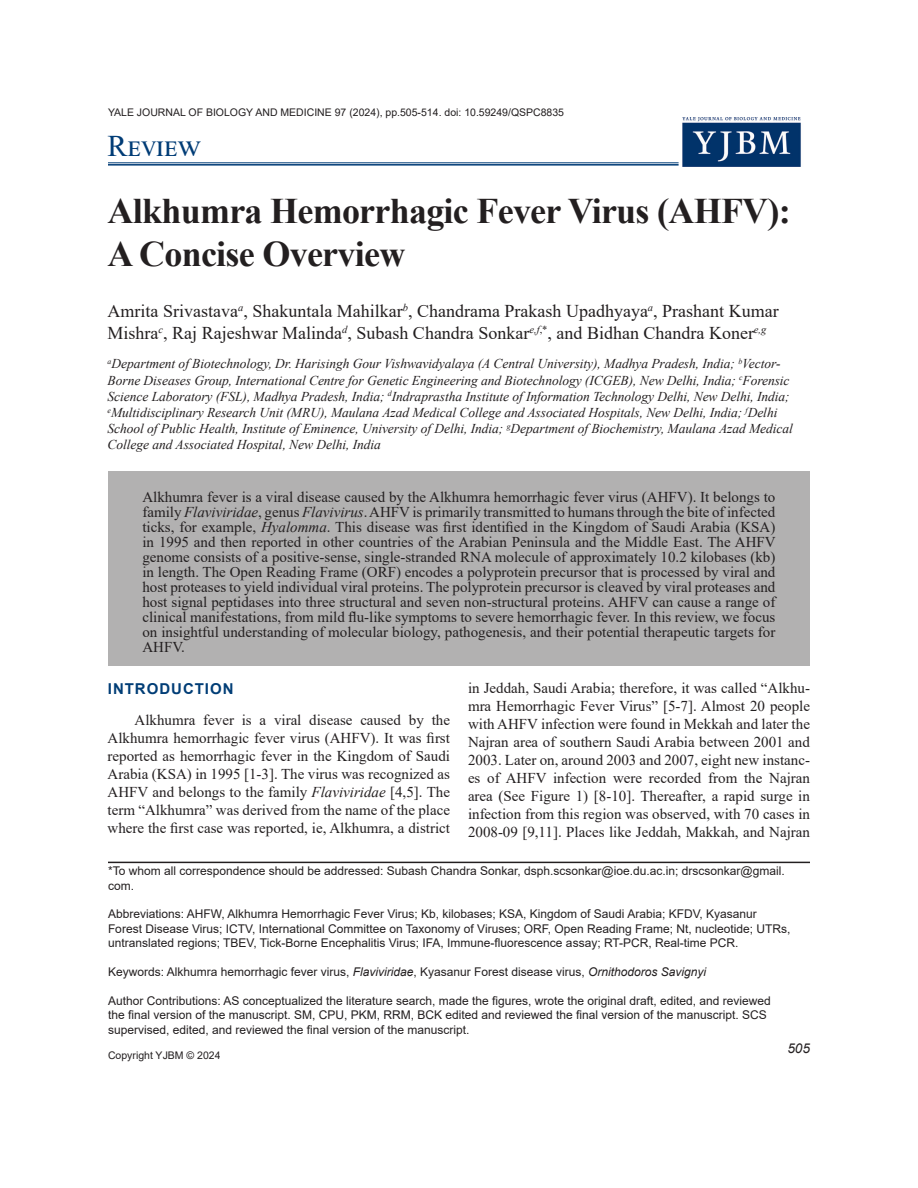
<style>
.page{position:relative;width:918px;height:1188px;background:#fff}
.page>*{position:absolute;margin:0;border:0;box-sizing:border-box;transform-origin:0 0}
.t1{font:700 36px/43.2px "Times New Roman";letter-spacing:-.02em;color:#231f20}
.t2{font:30px "Times New Roman";color:#013c76}
.t3{font:18px/21.6px "Times New Roman";color:#231f20}
.Body_Text{font:15px/18px "Times New Roman";color:#231f20;text-align:justify}
.HeadingMain{font:700 15px "Arial";letter-spacing:.065em;color:#003d76}
.t4{font:italic 13.5px/16.2px "Times New Roman";letter-spacing:-.005em;color:#231f20}
.t5{font:italic 13.5px "Arial";color:#231f20}
.t6{font:12px/14.4px "Arial";color:#231f20}
.t7{font:10.5px "Arial";color:#231f20}
.s1{font-style:italic}
</style>
<div class="page">
<img style="left:682px;top:118px;width:119px;height:48px">
<hr style="left:108px;top:163px;width:571px;height:1px;background:#013c76">
<hr style="left:108px;top:164px;width:571px;height:2px;background:#013c76">
<div style="left:108px;top:471px;width:702px;height:194px;background:#b2b1b1"></div>
<hr style="left:108px;top:862px;width:702px;height:1px;background:#231f20">
<p class="t7" style="left:108px;top:105px;width:458px">YALE JOURNAL OF BIOLOGY AND MEDICINE 97 (2024), pp.505-514. doi: 10.59249/QSPC8835</p>
<h2 class="t2" style="left:108px;top:124px;width:95px">Review</h2>
<h1 class="t1" style="left:108px;top:188px;width:685px">Alkhumra Hemorrhagic Fever Virus (AHFV):<br>A Concise Overview</h1>
<p class="t3" style="left:108px;top:300px;width:673px">Amrita Srivastava<sup>a</sup>, Shakuntala Mahilkar<sup>b</sup>, Chandrama Prakash Upadhyaya<sup>a</sup>, Prashant Kumar<br>Mishra<sup>c</sup>, Raj Rajeshwar Malinda<sup>d</sup>, Subash Chandra Sonkar<sup>e,f</sup><sup>,*</sup>, and Bidhan Chandra Koner<sup>e,g</sup></p>
<p class="t4" style="left:108px;top:356px;width:687px"><sup>a</sup>Department of Biotechnology, Dr. Harisingh Gour Vishwavidyalaya (A Central University), Madhya Pradesh, India; <sup>b</sup>Vector-Borne Diseases Group, International Centre for Genetic Engineering and Biotechnology (ICGEB), New Delhi, India; <sup>c</sup>Forensic Science Laboratory (FSL), Madhya Pradesh, India; <sup>d</sup>Indraprastha Institute of Information Technology Delhi, New Delhi, India; <sup>e</sup>Multidisciplinary Research Unit (MRU), Maulana Azad Medical College and Associated Hospitals, New Delhi, India; <sup>f</sup>Delhi School of Public Health, Institute of Eminence, University of Delhi, India; <sup>g</sup>Department of Biochemistry, Maulana Azad Medical College and Associated Hospital, New Delhi, India</p>
<p class="Body_Text" style="left:142px;top:489px;width:635px;line-height:15px">Alkhumra fever is a viral disease caused by the Alkhumra hemorrhagic fever virus (AHFV). It belongs to family <span class="s1">Flaviviridae</span>, genus <span class="s1">Flavivirus</span>. AHFV is primarily transmitted to humans through the bite of infected ticks, for example, <span class="s1">Hyalomma</span>. This disease was first identified in the Kingdom of Saudi Arabia (KSA) in 1995 and then reported in other countries of the Arabian Peninsula and the Middle East. The AHFV genome consists of a positive-sense, single-stranded RNA molecule of approximately 10.2 kilobases (kb) in length. The Open Reading Frame (ORF) encodes a polyprotein precursor that is processed by viral and host proteases to yield individual viral proteins. The polyprotein precursor is cleaved by viral proteases and host signal peptidases into three structural and seven non-structural proteins. AHFV can cause a range of clinical manifestations, from mild flu-like symptoms to severe hemorrhagic fever. In this review, we focus on insightful understanding of molecular biology, pathogenesis, and their potential therapeutic targets for AHFV.</p>
<p class="HeadingMain" style="left:108px;top:678px;width:127px">INTRODUCTION</p>
<p class="Body_Text" style="left:108px;top:711px;width:344px;text-indent:27px">Alkhumra fever is a viral disease caused by the Alkhumra hemorrhagic fever virus (AHFV). It was first reported as hemorrhagic fever in the Kingdom of Saudi Arabia (KSA) in 1995 [1-3]. The virus was recognized as AHFV and belongs to the family <span class="s1">Flaviviridae</span> [4,5]. The term “Alkhumra” was derived from the name of the place where the first case was reported, ie, Alkhumra, a district</p>
<p class="Body_Text" style="left:468px;top:679px;width:344px">in Jeddah, Saudi Arabia; therefore, it was called “Alkhu&shy;mra Hemorrhagic Fever Virus” [5-7]. Almost 20 people with AHFV infection were found in Mekkah and later the Najran area of southern Saudi Arabia between 2001 and 2003. Later on, around 2003 and 2007, eight new instanc&shy;es of AHFV infection were recorded from the Najran area (See Figure 1) [8-10]. Thereafter, a rapid surge in infection from this region was observed, with 70 cases in 2008-09 [9,11]. Places like Jeddah, Makkah, and Najran</p>
<p class="t6" style="left:108px;top:864px;width:678px">*To whom all correspondence should be addressed: Subash Chandra Sonkar, dsph.scsonkar@ioe.du.ac.in; drscsonkar@gmail. com.</p>
<p class="t6" style="left:108px;top:907px;width:684px">Abbreviations: AHFW, Alkhumra Hemorrhagic Fever Virus; Kb, kilobases; KSA, Kingdom of Saudi Arabia; KFDV, Kyasanur<br>Forest Disease Virus; ICTV, International Committee on Taxonomy of Viruses; ORF, Open Reading Frame; Nt, nucleotide; UTRs, untranslated regions; TBEV, Tick-Borne Encephalitis Virus; IFA, Immune-fluorescence assay; RT-PCR, Real-time PCR.</p>
<p class="t6" style="left:108px;top:964px;width:600px">Keywords: Alkhumra hemorrhagic fever virus, <span class="s1">Flaviviridae</span>, Kyasanur Forest disease virus, <span class="s1">Ornithodoros Savignyi</span></p>
<p class="t6" style="left:108px;top:993px;width:664px">Author Contributions: AS conceptualized the literature search, made the figures, wrote the original draft, edited, and reviewed the final version of the manuscript. SM, CPU, PKM, RRM, BCK edited and reviewed the final version of the manuscript. SCS supervised, edited, and reviewed the final version of the manuscript.</p>
<p class="t7" style="left:108px;top:1048px;width:114px">Copyright YJBM © 2024</p>
<p class="t5" style="left:787px;top:1040px;width:24px">505</p>
</div>
